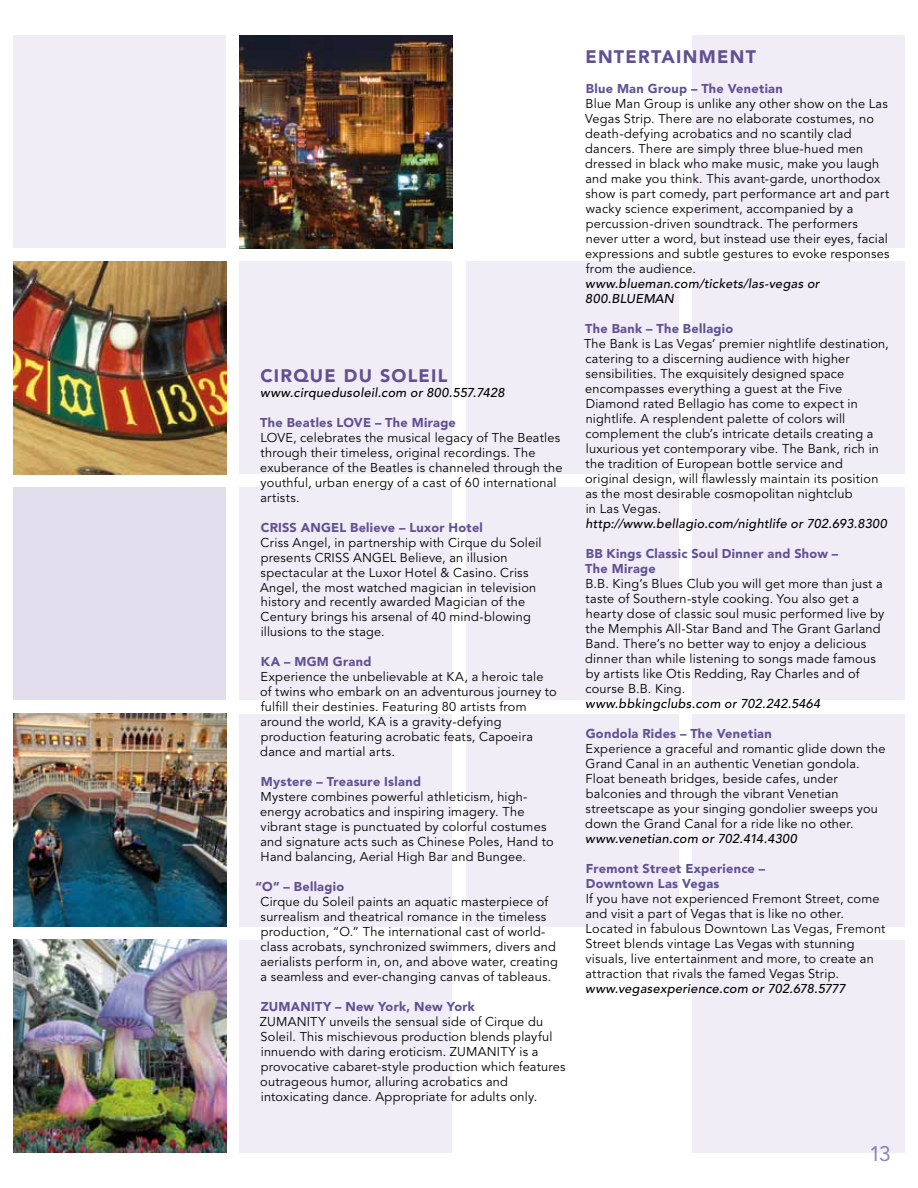
<style>
.page{position:relative;width:918px;height:1188px;background:#fff}
.page>*{position:absolute;margin:0;border:0;box-sizing:border-box;transform-origin:0 0}
.t1{font:21px "Avenir";color:#9487b8}
.t2{font:900 18px "Avenir";letter-spacing:.07em;color:#615194}
.t3{font:12.75px/15px "Avenir";letter-spacing:.015em;color:#000}
.t4{font:900 12.75px/15px "Avenir";letter-spacing:.02em;color:#615194}
.t5{font:italic 500 12.75px/15px "Avenir";letter-spacing:.025em;color:#000}
</style>
<div class="page">
<div style="left:692px;top:940px;width:212px;height:213px;background:#f0edf6"></div>
<div style="left:692px;top:35px;width:212px;height:213px;background:#f0edf6"></div>
<div style="left:14px;top:35px;width:212px;height:213px;background:#f0edf6"></div>
<div style="left:240px;top:262px;width:212px;height:212px;background:#f0edf6"></div>
<div style="left:466px;top:262px;width:212px;height:212px;background:#f0edf6"></div>
<div style="left:692px;top:262px;width:212px;height:212px;background:#f0edf6"></div>
<div style="left:14px;top:488px;width:212px;height:212px;background:#e3deee"></div>
<div style="left:240px;top:488px;width:212px;height:212px;background:#f0edf6"></div>
<div style="left:466px;top:488px;width:212px;height:212px;background:#f0edf6"></div>
<div style="left:692px;top:488px;width:212px;height:212px;background:#f0edf6"></div>
<div style="left:240px;top:714px;width:212px;height:212px;background:#f0edf6"></div>
<div style="left:466px;top:714px;width:212px;height:212px;background:#f0edf6"></div>
<div style="left:692px;top:714px;width:212px;height:212px;background:#f0edf6"></div>
<div style="left:240px;top:940px;width:212px;height:213px;background:#f0edf6"></div>
<img style="left:14px;top:714px;width:212px;height:212px">
<img style="left:14px;top:262px;width:212px;height:212px">
<img style="left:240px;top:35px;width:212px;height:213px">
<img style="left:14px;top:940px;width:212px;height:213px">
<h2 class="t2" style="left:260px;top:364px;width:189px">CIRQUE DU SOLEIL</h2>
<p class="t5" style="left:260px;top:385px;width:246px">www.cirquedusoleil.com or 800.557.7428</p>
<p class="t4" style="left:260px;top:415px;width:197px">The Beatles LOVE – The Mirage</p>
<p class="t3" style="left:260px;top:430px;width:304px">LOVE, celebrates the musical legacy of The Beatles through their timeless, original recordings. The exuberance of the Beatles is channeled through the youthful, urban energy of a cast of 60 international artists.</p>
<p class="t4" style="left:261px;top:519px;width:224px">CRISS ANGEL Believe – Luxor Hotel</p>
<p class="t3" style="left:260px;top:535px;width:283px">Criss Angel, in partnership with Cirque du Soleil presents CRISS ANGEL Believe, an illusion spectacular at the Luxor Hotel &amp; Casino. Criss Angel, the most watched magician in television history and recently awarded Magician of the Century brings his arsenal of 40 mind-blowing illusions to the stage.</p>
<p class="t4" style="left:261px;top:654px;width:112px">KA – MGM Grand</p>
<p class="t3" style="left:260px;top:670px;width:298px">Experience the unbelievable at KA, a heroic tale of twins who embark on an adventurous journey to fulfill their destinies. Featuring 80 artists from around the world, KA is a gravity-defying production featuring acrobatic feats, Capoeira dance and martial arts.</p>
<p class="t4" style="left:261px;top:774px;width:162px">Mystere – Treasure Island</p>
<p class="t3" style="left:260px;top:790px;width:295px">Mystere combines powerful athleticism, high&shy;energy acrobatics and inspiring imagery. The vibrant stage is punctuated by colorful costumes and signature acts such as Chinese Poles, Hand to Hand balancing, Aerial High Bar and Bungee.</p>
<p class="t4" style="left:256px;top:879px;width:90px">“O” – Bellagio</p>
<p class="t3" style="left:260px;top:895px;width:299px">Cirque du Soleil paints an aquatic masterpiece of surrealism and theatrical romance in the timeless production, “O.” The international cast of world&shy;class acrobats, synchronized swimmers, divers and aerialists perform in, on, and above water, creating a seamless and ever-changing canvas of tableaus.</p>
<p class="t4" style="left:261px;top:999px;width:216px">ZUMANITY – New York, New York</p>
<p class="t3" style="left:260px;top:1015px;width:307px">ZUMANITY unveils the sensual side of Cirque du Soleil. This mischievous production blends playful innuendo with daring eroticism. ZUMANITY is a provocative cabaret-style production which features outrageous humor, alluring acrobatics and intoxicating dance. Appropriate for adults only.</p>
<h2 class="t2" style="left:585px;top:46px;width:172px">ENTERTAINMENT</h2>
<p class="t4" style="left:586px;top:81px;width:198px">Blue Man Group – The Venetian</p>
<p class="t3" style="left:585px;top:97px;width:306px">Blue Man Group is unlike any other show on the Las Vegas Strip. There are no elaborate costumes, no death-defying acrobatics and no scantily clad dancers. There are simply three blue-hued men dressed in black who make music, make you laugh and make you think. This avant-garde, unorthodox show is part comedy, part performance art and part wacky science experiment, accompanied by a percussion-driven soundtrack. The performers never utter a word, but instead use their eyes, facial expressions and subtle gestures to evoke responses from the audience.</p>
<p class="t5" style="left:585px;top:277px;width:236px">www.blueman.com/tickets/las-vegas or<br>800.BLUEMAN</p>
<p class="t4" style="left:585px;top:321px;width:150px">The Bank – The Bellagio</p>
<p class="t3" style="left:584px;top:337px;width:306px">The Bank is Las Vegas’ premier nightlife destination, catering to a discerning audience with higher sensibilities. The exquisitely designed space encompasses everything a guest at the Five Diamond rated Bellagio has come to expect in nightlife. A resplendent palette of colors will complement the club’s intricate details creating a luxurious yet contemporary vibe. The Bank, rich in the tradition of European bottle service and<br>original design, will flawlessly maintain its position as the most desirable cosmopolitan nightclub<br>in Las Vegas.</p>
<p class="t5" style="left:586px;top:516px;width:303px">http://www.bellagio.com/nightlife or 702.693.8300</p>
<p class="t4" style="left:585px;top:546px;width:255px">BB Kings Classic Soul Dinner and Show –<br>The Mirage</p>
<p class="t3" style="left:585px;top:576px;width:301px">B.B. King’s Blues Club you will get more than just a taste of Southern-style cooking. You also get a hearty dose of classic soul music performed live by the Memphis All-Star Band and The Grant Garland Band. There’s no better way to enjoy a delicious dinner than while listening to songs made famous by artists like Otis Redding, Ray Charles and of course B.B. King.</p>
<p class="t5" style="left:585px;top:696px;width:236px">www.bbkingclubs.com or 702.242.5464</p>
<p class="t4" style="left:586px;top:726px;width:188px">Gondola Rides – The Venetian</p>
<p class="t3" style="left:585px;top:741px;width:302px">Experience a graceful and romantic glide down the Grand Canal in an authentic Venetian gondola.<br>Float beneath bridges, beside cafes, under balconies and through the vibrant Venetian streetscape as your singing gondolier sweeps you down the Grand Canal for a ride like no other.</p>
<p class="t5" style="left:585px;top:831px;width:213px">www.venetian.com or 702.414.4300</p>
<p class="t4" style="left:586px;top:861px;width:181px">Fremont Street Experience –<br>Downtown Las Vegas</p>
<p class="t3" style="left:585px;top:891px;width:302px">If you have not experienced Fremont Street, come and visit a part of Vegas that is like no other.<br>Located in fabulous Downtown Las Vegas, Fremont Street blends vintage Las Vegas with stunning visuals, live entertainment and more, to create an attraction that rivals the famed Vegas Strip.</p>
<p class="t5" style="left:585px;top:981px;width:262px">www.vegasexperience.com or 702.678.5777</p>
<h1 class="t1" style="left:869px;top:1142px;width:23px">13</h1>
</div>
